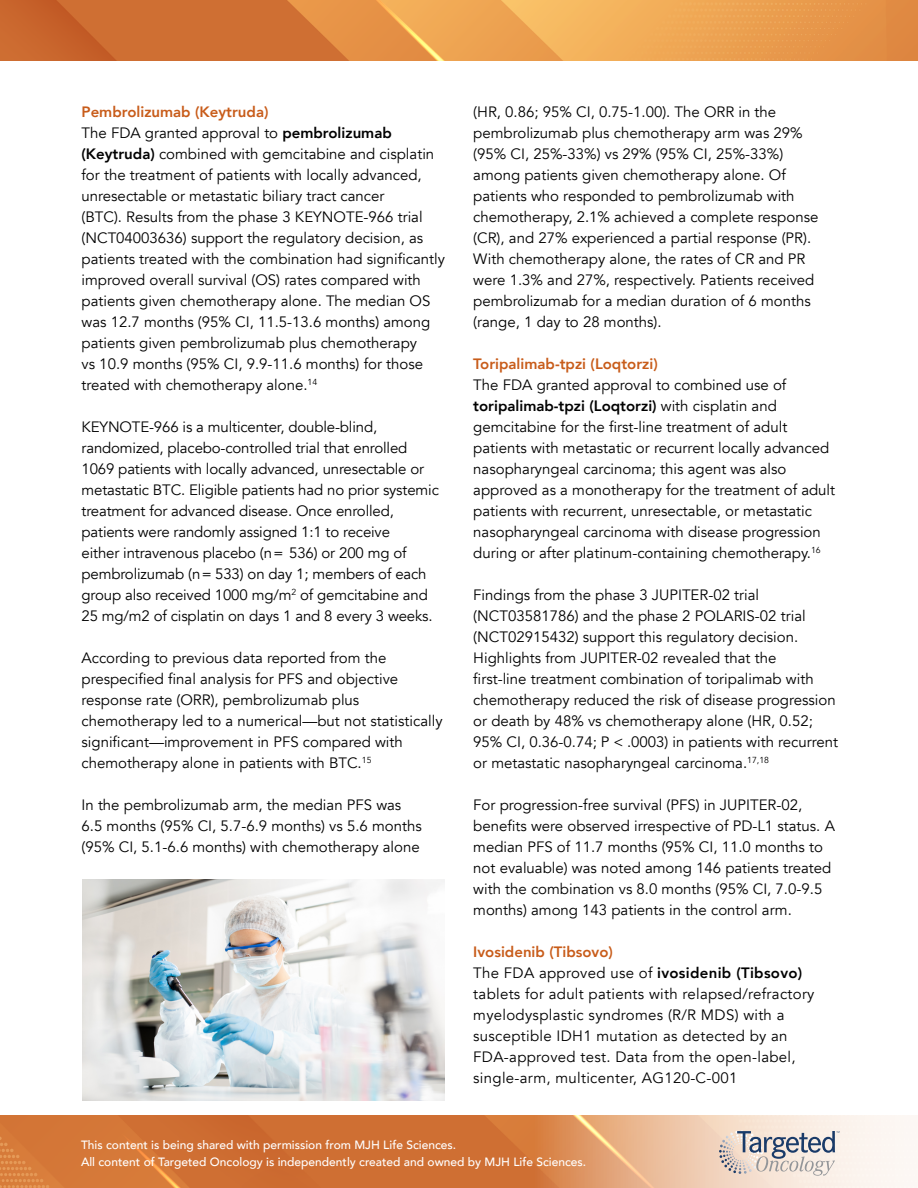
<style>
.page{position:relative;width:918px;height:1188px;background:#fff}
.page>*{position:absolute;margin:0;border:0;box-sizing:border-box;transform-origin:0 0}
.t1{font:15px/21px "Avenir";color:#000}
.t2{font:15px/21px "Avenir";letter-spacing:.02em;color:#000}
.t3{font:800 15px "Avenir";color:#c85c1a}
.t4{font:500 12px/16.5px "Avenir";color:#fff}
.s1{font-weight:800;color:#c85c1a}
.s2{font-weight:800}
</style>
<div class="page">
<img style="left:0;top:0;width:918px;height:61px">
<img style="left:0;top:1115px;width:531px;height:73px">
<svg style="left:531px;top:1115px;width:387px;height:73px"></svg>
<svg style="left:719px;top:1130px;width:120px;height:46px;background:#cec6c3"></svg>
<img style="left:82px;top:879px;width:363px;height:221px">
<p class="t1" style="left:82px;top:102px;width:365px"><span class="s1">Pembrolizumab (Keytruda)<br></span>The FDA granted approval to <span class="s2">pembrolizumab (Keytruda)</span> combined with gemcitabine and cisplatin for the treatment of patients with locally advanced, unresectable or metastatic biliary tract cancer<br>(BTC). Results from the phase 3 KEYNOTE-966 trial (NCT04003636) support the regulatory decision, as patients treated with the combination had significantly improved overall survival (OS) rates compared with patients given chemotherapy alone. The median OS was 12.7 months (95% CI, 11.5-13.6 months) among patients given pembrolizumab plus chemotherapy<br>vs 10.9 months (95% CI, 9.9-11.6 months) for those treated with chemotherapy alone.<sup>14</sup></p>
<p class="t1" style="left:82px;top:417px;width:359px">KEYNOTE-966 is a multicenter, double-blind, randomized, placebo-controlled trial that enrolled 1069 patients with locally advanced, unresectable or metastatic BTC. Eligible patients had no prior systemic treatment for advanced disease. Once enrolled, patients were randomly assigned 1:1 to receive<br>either intravenous placebo (n= 536) or 200 mg of pembrolizumab (n= 533) on day 1; members of each group also received 1000 mg/m<sup>2</sup> of gemcitabine and 25 mg/m2 of cisplatin on days 1 and 8 every 3 weeks.</p>
<p class="t1" style="left:82px;top:648px;width:363px">According to previous data reported from the prespecified final analysis for PFS and objective response rate (ORR), pembrolizumab plus chemotherapy led to a numerical—but not statistically significant—improvement in PFS compared with chemotherapy alone in patients with BTC.<sup>15</sup></p>
<p class="t1" style="left:82px;top:795px;width:342px">In the pembrolizumab arm, the median PFS was<br>6.5 months (95% CI, 5.7-6.9 months) vs 5.6 months (95% CI, 5.1-6.6 months) with chemotherapy alone</p>
<p class="t1" style="left:473px;top:102px;width:347px">(HR, 0.86; 95% CI, 0.75-1.00). The ORR in the pembrolizumab plus chemotherapy arm was 29% (95% CI, 25%-33%) vs 29% (95% CI, 25%-33%) among patients given chemotherapy alone. Of patients who responded to pembrolizumab with chemotherapy, 2.1% achieved a complete response (CR), and 27% experienced a partial response (PR).<br>With chemotherapy alone, the rates of CR and PR were 1.3% and 27%, respectively. Patients received pembrolizumab for a median duration of 6 months (range, 1 day to 28 months).</p>
<p class="t3" style="left:473px;top:352px;width:186px">Toripalimab-tpzi (Loqtorzi)</p>
<p class="t1" style="left:473px;top:375px;width:363px">The FDA granted approval to combined use of <span class="s2">toripalimab-tpzi (Loqtorzi)</span> with cisplatin and gemcitabine for the first-line treatment of adult patients with metastatic or recurrent locally advanced nasopharyngeal carcinoma; this agent was also approved as a monotherapy for the treatment of adult patients with recurrent, unresectable, or metastatic nasopharyngeal carcinoma with disease progression during or after platinum-containing chemotherapy.<sup>16</sup></p>
<p class="t1" style="left:473px;top:585px;width:366px">Findings from the phase 3 JUPITER-02 trial (NCT03581786) and the phase 2 POLARIS-02 trial (NCT02915432) support this regulatory decision.<br>Highlights from JUPITER-02 revealed that the<br>first-line treatment combination of toripalimab with chemotherapy reduced the risk of disease progression or death by 48% vs chemotherapy alone (HR, 0.52; 95% CI, 0.36-0.74; P &lt; .0003) in patients with recurrent or metastatic nasopharyngeal carcinoma.<sup>17,18</sup></p>
<p class="t1" style="left:473px;top:795px;width:363px">For progression-free survival (PFS) in JUPITER-02, benefits were observed irrespective of PD-L1 status. A median PFS of 11.7 months (95% CI, 11.0 months to not evaluable) was noted among 146 patients treated with the combination vs 8.0 months (95% CI, 7.0-9.5 months) among 143 patients in the control arm.</p>
<p class="t2" style="left:473px;top:942px;width:343px"><span class="s1">Ivosidenib (Tibsovo)<br></span>The FDA approved use of <span class="s2">ivosidenib (Tibsovo) </span>tablets for adult patients with relapsed/refractory myelodysplastic syndromes (R/R MDS) with a susceptible IDH1 mutation as detected by an FDA-approved test. Data from the open-label, single-arm, multicenter, AG120-C-001</p>
<p class="t4" style="left:81px;top:1136px;width:507px">This content is being shared with permission from MJH Life Sciences.<br>All content of Targeted Oncology is independently created and owned by MJH Life Sciences.</p>
</div>
